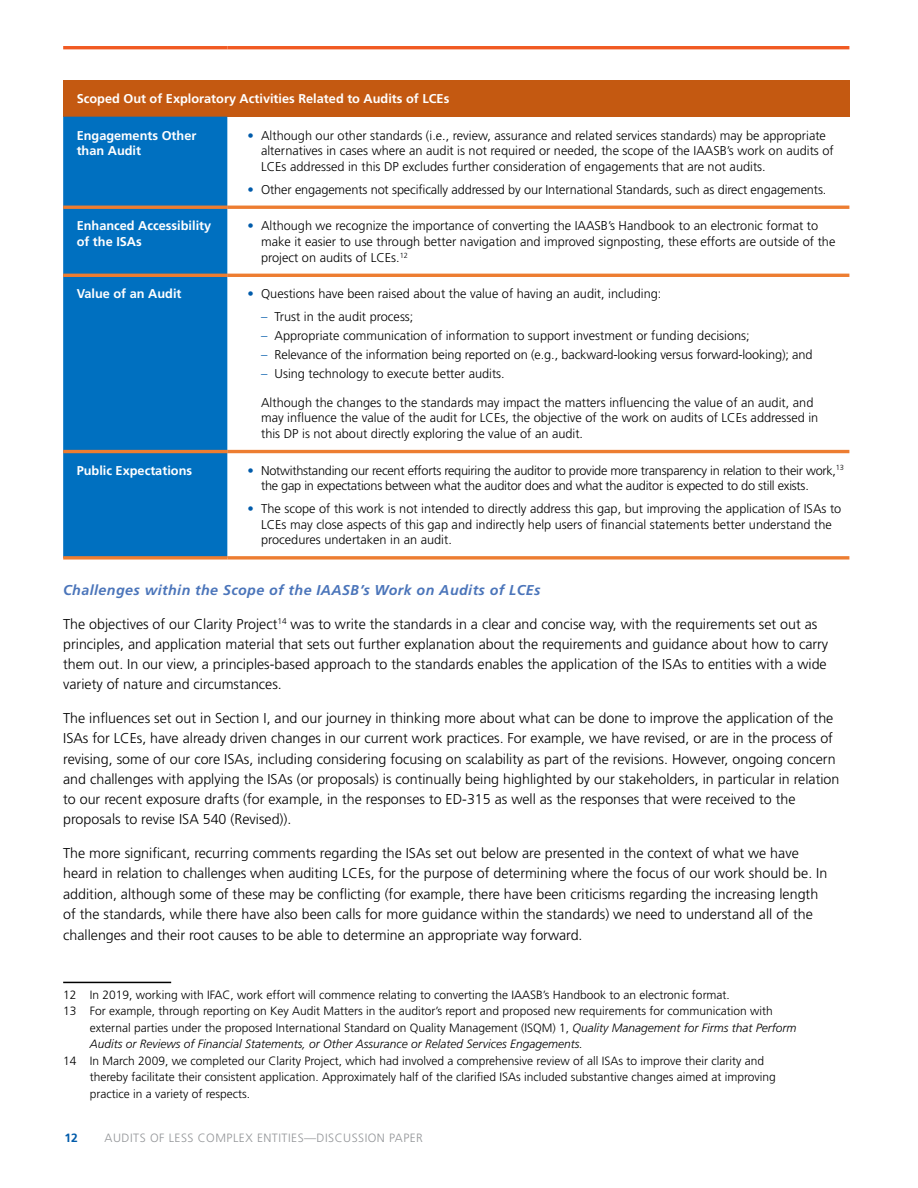
<style>
.page{position:relative;width:918px;height:1188px;background:#fff}
.page>*{position:absolute;margin:0;border:0;box-sizing:border-box;transform-origin:0 0}
.t1{font:300 14.25px/20.2px "Frutiger LT Std";color:#000}
.t2{font:italic 700 14.25px "Frutiger LT Std";letter-spacing:.03em;color:#4b75ba}
.t3{font:300 12.75px/15.8px "Frutiger LT Std";color:#000}
.t4{font:300 12.75px/15.8px "Frutiger LT Std";letter-spacing:-.02em;color:#000}
.t5{font:700 12.75px/15.8px "Frutiger LT Std";color:#fff}
.t6{font:300 12px/16.5px "Frutiger LT Std";color:#000}
.t7{font:italic 300 12px "Frutiger LT Std";color:#000}
.t8{font:300 12px "Frutiger LT Std";letter-spacing:.04em;color:#939598}
.t9{font:700 12px "Frutiger LT Std";color:#005baa}
.s1{color:#005baa}
.s2{font-style:italic}
</style>
<div class="page">
<div style="left:63px;top:80px;width:786px;height:37px;background:#c45911"></div>
<div style="left:63px;top:117px;width:164px;height:439px;background:#0070c0"></div>
<hr style="left:63px;top:206px;width:164px;height:3px;background:#ed7d31">
<hr style="left:227px;top:206px;width:622px;height:3px;background:#ed7d31">
<hr style="left:63px;top:274px;width:164px;height:3px;background:#ed7d31">
<hr style="left:227px;top:274px;width:622px;height:3px;background:#ed7d31">
<hr style="left:63px;top:450px;width:164px;height:3px;background:#ed7d31">
<hr style="left:227px;top:450px;width:622px;height:3px;background:#ed7d31">
<svg style="left:63px;top:556px;width:164px;height:4px"></svg>
<svg style="left:227px;top:556px;width:622px;height:4px;background:#ef9150"></svg>
<hr style="left:63px;top:46px;width:164px;height:3px;background:#f15a22">
<hr style="left:227px;top:46px;width:622px;height:3px;background:#f15a22">
<hr style="left:63px;top:982px;width:108px;height:1px;background:#000">
<p class="t5" style="left:77px;top:91px;width:374px">Scoped Out of Exploratory Activities Related to Audits of LCEs</p>
<p class="t5" style="left:77px;top:127px;width:121px">Engagements Other than Audit</p>
<p class="t3" style="left:261px;top:128px;width:574px;text-indent:-14px"><span class="s1">•</span> Although our other standards (i.e., review, assurance and related services standards) may be appropriate alternatives in cases where an audit is not required or needed, the scope of the IAASB’s work on audits of<br>LCEs addressed in this DP excludes further consideration of engagements that are not audits.</p>
<p class="t3" style="left:248px;top:182px;width:580px"><span class="s1">•</span> Other engagements not specifically addressed by our International Standards, such as direct engagements.</p>
<p class="t5" style="left:77px;top:218px;width:136px">Enhanced Accessibility of the ISAs</p>
<p class="t3" style="left:261px;top:218px;width:576px;text-indent:-14px"><span class="s1">•</span> Although we recognize the importance of converting the IAASB’s Handbook to an electronic format to make it easier to use through better navigation and improved signposting, these efforts are outside of the project on audits of LCEs.<sup>12</sup></p>
<p class="t5" style="left:77px;top:286px;width:106px">Value of an Audit</p>
<p class="t3" style="left:248px;top:286px;width:415px"><span class="s1">•</span> Questions have been raised about the value of having an audit, including:</p>
<p class="t3" style="left:261px;top:309px;width:154px"><span class="s1">–</span> Trust in the audit process;</p>
<p class="t3" style="left:261px;top:328px;width:490px"><span class="s1">–</span> Appropriate communication of information to support investment or funding decisions;</p>
<p class="t3" style="left:261px;top:347px;width:553px"><span class="s1">–</span> Relevance of the information being reported on (e.g., backward-looking versus forward-looking); and</p>
<p class="t3" style="left:261px;top:366px;width:245px"><span class="s1">–</span> Using technology to execute better audits.</p>
<p class="t3" style="left:261px;top:394px;width:559px">Although the changes to the standards may impact the matters influencing the value of an audit, and may influence the value of the audit for LCEs, the objective of the work on audits of LCEs addressed in this DP is not about directly exploring the value of an audit.</p>
<p class="t5" style="left:77px;top:462px;width:117px">Public Expectations</p>
<p class="t4" style="left:261px;top:463px;width:584px;text-indent:-14px"><span class="s1">•</span> Notwithstanding our recent efforts requiring the auditor to provide more transparency in relation to their work,<sup>13 </sup>the gap in expectations between what the auditor does and what the auditor is expected to do still exists.</p>
<p class="t3" style="left:261px;top:501px;width:582px;text-indent:-14px"><span class="s1">•</span> The scope of this work is not intended to directly address this gap, but improving the application of ISAs to<br>LCEs may close aspects of this gap and indirectly help users of financial statements better understand the procedures undertaken in an audit.</p>
<p class="t2" style="left:63px;top:581px;width:479px">Challenges within the Scope of the IAASB’s Work on Audits of LCEs</p>
<p class="t1" style="left:63px;top:614px;width:767px">The objectives of our Clarity Project<sup>14</sup> was to write the standards in a clear and concise way, with the requirements set out as principles, and application material that sets out further explanation about the requirements and guidance about how to carry them out. In our view, a principles-based approach to the standards enables the application of the ISAs to entities with a wide variety of nature and circumstances.</p>
<p class="t1" style="left:63px;top:708px;width:778px">The influences set out in Section I, and our journey in thinking more about what can be done to improve the application of the ISAs for LCEs, have already driven changes in our current work practices. For example, we have revised, or are in the process of revising, some of our core ISAs, including considering focusing on scalability as part of the revisions. However, ongoing concern and challenges with applying the ISAs (or proposals) is continually being highlighted by our stakeholders, in particular in relation to our recent exposure drafts (for example, in the responses to ED-315 as well as the responses that were received to the proposals to revise ISA 540 (Revised)).</p>
<p class="t1" style="left:63px;top:843px;width:766px">The more significant, recurring comments regarding the ISAs set out below are presented in the context of what we have heard in relation to challenges when auditing LCEs, for the purpose of determining where the focus of our work should be. In addition, although some of these may be conflicting (for example, there have been criticisms regarding the increasing length of the standards, while there have also been calls for more guidance within the standards) we need to understand all of the challenges and their root causes to be able to determine an appropriate way forward.</p>
<p class="t6" style="left:63px;top:987px;width:668px">12 In 2019, working with IFAC, work effort will commence relating to converting the IAASB’s Handbook to an electronic format.</p>
<p class="t6" style="left:63px;top:1003px;width:711px">13 For example, through reporting on Key Audit Matters in the auditor’s report and proposed new requirements for communication with</p>
<p class="t6" style="left:90px;top:1020px;width:708px">external parties under the proposed International Standard on Quality Management (ISQM) 1, <span class="s2">Quality Management for Firms that Perform</span></p>
<p class="t7" style="left:90px;top:1037px;width:494px">Audits or Reviews of Financial Statements, or Other Assurance or Related Services Engagements.</p>
<p class="t6" style="left:90px;top:1053px;width:688px;text-indent:-27px">14 In March 2009, we completed our Clarity Project, which had involved a comprehensive review of all ISAs to improve their clarity and thereby facilitate their consistent application. Approximately half of the clarified ISAs included substantive changes aimed at improving practice in a variety of respects.</p>
<p class="t9" style="left:65px;top:1131px;width:15px">12</p>
<p class="t8" style="left:105px;top:1131px;width:320px">AUDITS OF LESS COMPLEX ENTITIES—DISCUSSION PAPER</p>
</div>
